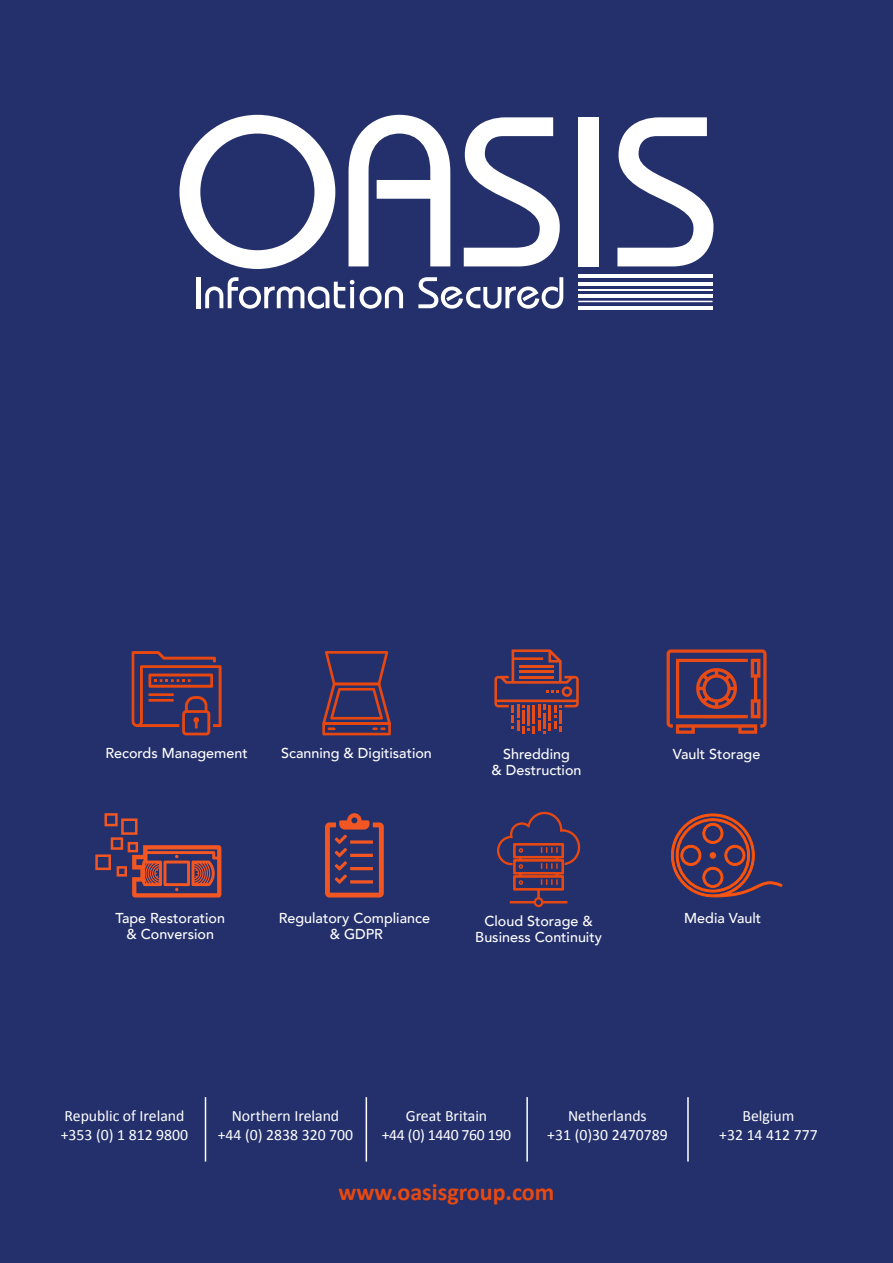
<style>
.page{position:relative;width:893px;height:1263px;background:#24306b}
.page>*{position:absolute;margin:0;border:0;box-sizing:border-box;transform-origin:0 0}
.t1{font:700 24px "Calibri";color:#e84910}
.t2{font:15.75px/18.9px "Calibri";color:#fff;text-align:center}
.t3{font:500 14.25px/15.9px "Avenir";color:#fff;text-align:center}
</style>
<div class="page">
<hr style="left:205px;top:1097px;width:1px;height:64px;background:#fff">
<hr style="left:366px;top:1097px;width:1px;height:64px;background:#fff">
<hr style="left:526px;top:1097px;width:2px;height:64px;background:#fff">
<hr style="left:687px;top:1097px;width:2px;height:64px;background:#fff">
<svg style="left:132px;top:651px;width:90px;height:84px"></svg>
<svg style="left:322px;top:651px;width:69px;height:84px"></svg>
<svg style="left:494px;top:649px;width:85px;height:85px"></svg>
<hr style="left:519px;top:665px;width:35px;height:3px;background:#e84c16">
<hr style="left:520px;top:671px;width:34px;height:2px;background:#e84c16">
<hr style="left:519px;top:676px;width:35px;height:2px;background:#e84c16">
<svg style="left:667px;top:649px;width:100px;height:85px"></svg>
<svg style="left:95px;top:813px;width:126px;height:84px"></svg>
<svg style="left:325px;top:813px;width:59px;height:84px"></svg>
<svg style="left:497px;top:811px;width:84px;height:97px"></svg>
<svg style="left:671px;top:813px;width:112px;height:84px"></svg>
<svg style="left:179px;top:115px;width:156px;height:154px"></svg>
<svg style="left:349px;top:115px;width:101px;height:151px"></svg>
<svg style="left:464px;top:117px;width:96px;height:149px"></svg>
<div style="left:579px;top:117px;width:20px;height:149px;background:#fff"></div>
<svg style="left:617px;top:117px;width:96px;height:149px"></svg>
<hr style="left:196px;top:277px;width:4px;height:31px;background:#fff">
<svg style="left:205px;top:277px;width:149px;height:32px"></svg>
<svg style="left:360px;top:286px;width:43px;height:23px"></svg>
<svg style="left:418px;top:277px;width:145px;height:32px"></svg>
<hr style="left:578px;top:274px;width:134px;height:3px;background:#fff">
<hr style="left:578px;top:282px;width:135px;height:3px;background:#fff">
<hr style="left:578px;top:289px;width:134px;height:1px;background:#fff">
<hr style="left:578px;top:295px;width:134px;height:3px;background:#fff">
<hr style="left:578px;top:301px;width:134px;height:1px;background:#fff">
<hr style="left:578px;top:307px;width:134px;height:3px;background:#fff">
<p class="t3" style="left:105px;top:746px;width:144px">Records Management</p>
<p class="t3" style="left:281px;top:746px;width:152px">Scanning &amp; Digitisation</p>
<p class="t3" style="left:492px;top:748px;width:91px">Shredding<br>&amp; Destruction</p>
<p class="t3" style="left:673px;top:748px;width:89px">Vault Storage</p>
<p class="t3" style="left:115px;top:912px;width:111px">Tape Restoration &amp; Conversion</p>
<p class="t3" style="left:279px;top:912px;width:153px">Regulatory Compliance &amp; GDPR</p>
<p class="t3" style="left:475px;top:915px;width:128px">Cloud Storage &amp;<br>Business Continuity</p>
<p class="t3" style="left:684px;top:912px;width:78px">Media Vault</p>
<p class="t2" style="left:61px;top:1105px;width:129px;text-align:left">Republic of Ireland +353 (0) 1 812 9800</p>
<p class="t2" style="left:218px;top:1105px;width:137px">Northern Ireland<br>+44 (0) 2838 320 700</p>
<p class="t2" style="left:382px;top:1105px;width:131px">Great Britain<br>+44 (0) 1440 760 190</p>
<p class="t2" style="left:547px;top:1105px;width:122px">Netherlands<br>+31 (0)30 2470789</p>
<p class="t2" style="left:719px;top:1105px;width:100px">Belgium<br>+32 14 412 777</p>
<h1 class="t1" style="left:339px;top:1184px;width:217px">www.oasisgroup.com</h1>
</div>
